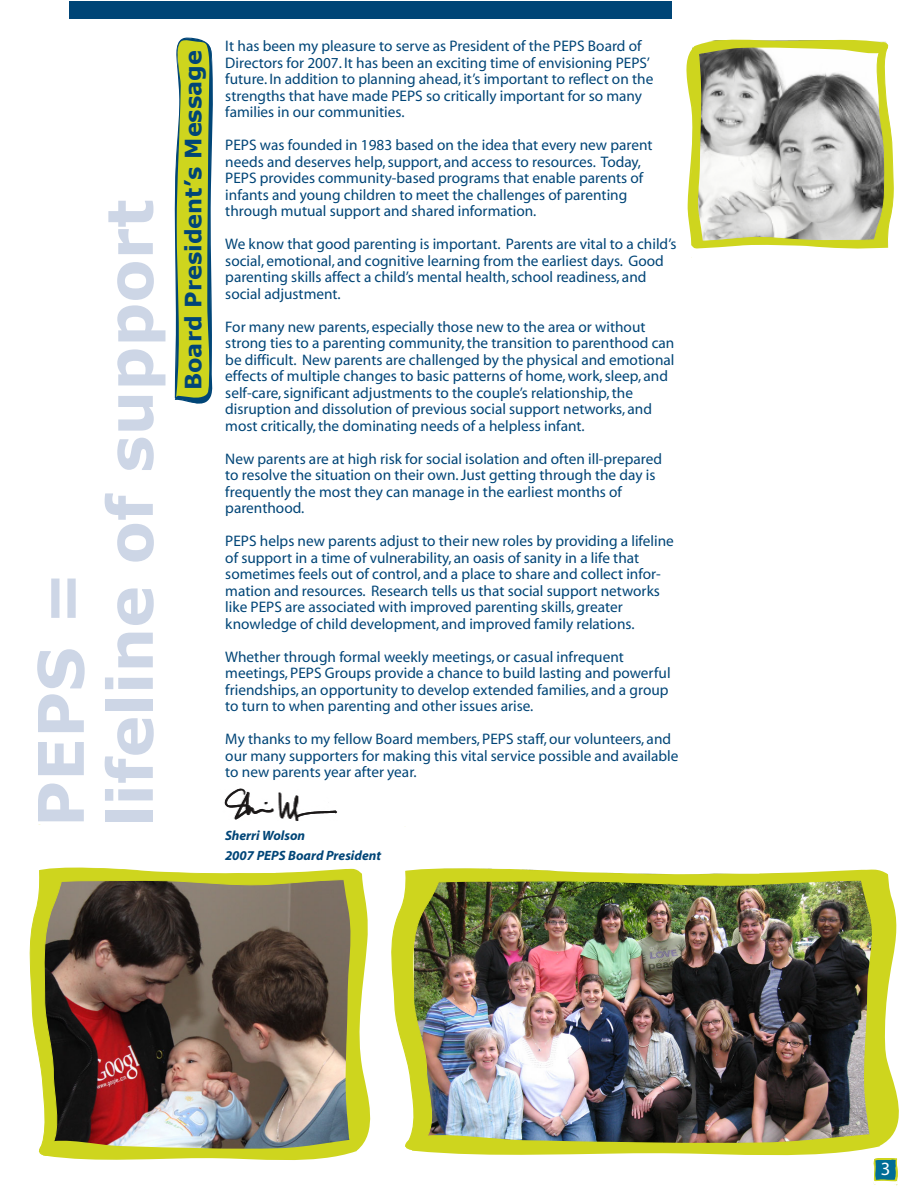
<style>
.page{position:relative;width:918px;height:1188px;background:#fff}
.page>*{position:absolute;margin:0;border:0;box-sizing:border-box;transform-origin:0 0}
.t1{font:700 63px/69px "Verdana";color:#cdd6e6}
.t2{font:700 22.5px "Verdana";color:#004577}
.t3{font:18.75px "Myriad";color:#fff}
.t4{font:15.3px/16.5px "Myriad";color:#004577}
.t5{font:italic 700 13.5px/20.2px "Myriad";color:#004577}
</style>
<div class="page">
<div style="left:69px;top:2px;width:603px;height:17px;background:#004577"></div>
<svg style="left:174px;top:37px;width:39px;height:367px;background:#b5c443"></svg>
<img style="left:224px;top:788px;width:113px;height:31px">
<svg style="left:686px;top:39px;width:208px;height:219px"></svg>
<div style="left:840px;top:253px;width:62px;height:42px;background:#fff"></div>
<img style="left:29px;top:819px;width:870px;height:367px">
<p class="t1" style="left:27px;top:827px;width:629px;rotate:-90deg">PEPS =<br>lifeline of support</p>
<p class="t2" style="left:179px;top:390px;width:341px;rotate:-90deg">Board President’s Message</p>
<p class="t4" style="left:225px;top:39px;width:430px">It has been my pleasure to serve as President of the PEPS Board of Directors for 2007. It has been an exciting time of envisioning PEPS’ future. In addition to planning ahead, it’s important to reflect on the strengths that have made PEPS so critically important for so many families in our communities.</p>
<p class="t4" style="left:225px;top:138px;width:429px">PEPS was founded in 1983 based on the idea that every new parent needs and deserves help, support, and access to resources. Today, PEPS provides community-based programs that enable parents of infants and young children to meet the challenges of parenting through mutual support and shared information.</p>
<p class="t4" style="left:225px;top:237px;width:453px">We know that good parenting is important. Parents are vital to a child’s social, emotional, and cognitive learning from the earliest days. Good parenting skills affect a child’s mental health, school readiness, and social adjustment.</p>
<p class="t4" style="left:225px;top:319px;width:451px">For many new parents, especially those new to the area or without strong ties to a parenting community, the transition to parenthood can be difficult. New parents are challenged by the physical and emotional effects of multiple changes to basic patterns of home, work, sleep, and self-care, significant adjustments to the couple’s relationship, the disruption and dissolution of previous social support networks, and most critically, the dominating needs of a helpless infant.</p>
<p class="t4" style="left:225px;top:451px;width:438px">New parents are at high risk for social isolation and often ill-prepared to resolve the situation on their own. Just getting through the day is frequently the most they can manage in the earliest months of parenthood.</p>
<p class="t4" style="left:225px;top:534px;width:450px">PEPS helps new parents adjust to their new roles by providing a lifeline of support in a time of vulnerability, an oasis of sanity in a life that sometimes feels out of control, and a place to share and collect infor&shy;mation and resources. Research tells us that social support networks like PEPS are associated with improved parenting skills, greater knowledge of child development, and improved family relations.</p>
<p class="t4" style="left:225px;top:649px;width:447px">Whether through formal weekly meetings, or casual infrequent meetings, PEPS Groups provide a chance to build lasting and powerful friendships, an opportunity to develop extended families, and a group to turn to when parenting and other issues arise.</p>
<p class="t4" style="left:225px;top:731px;width:455px">My thanks to my fellow Board members, PEPS staff, our volunteers, and our many supporters for making this vital service possible and available to new parents year after year.</p>
<p class="t5" style="left:225px;top:825px;width:158px">Sherri Wolson<br>2007 PEPS Board President</p>
<p class="t3" style="left:881px;top:1160px;width:11px">3</p>
</div>
